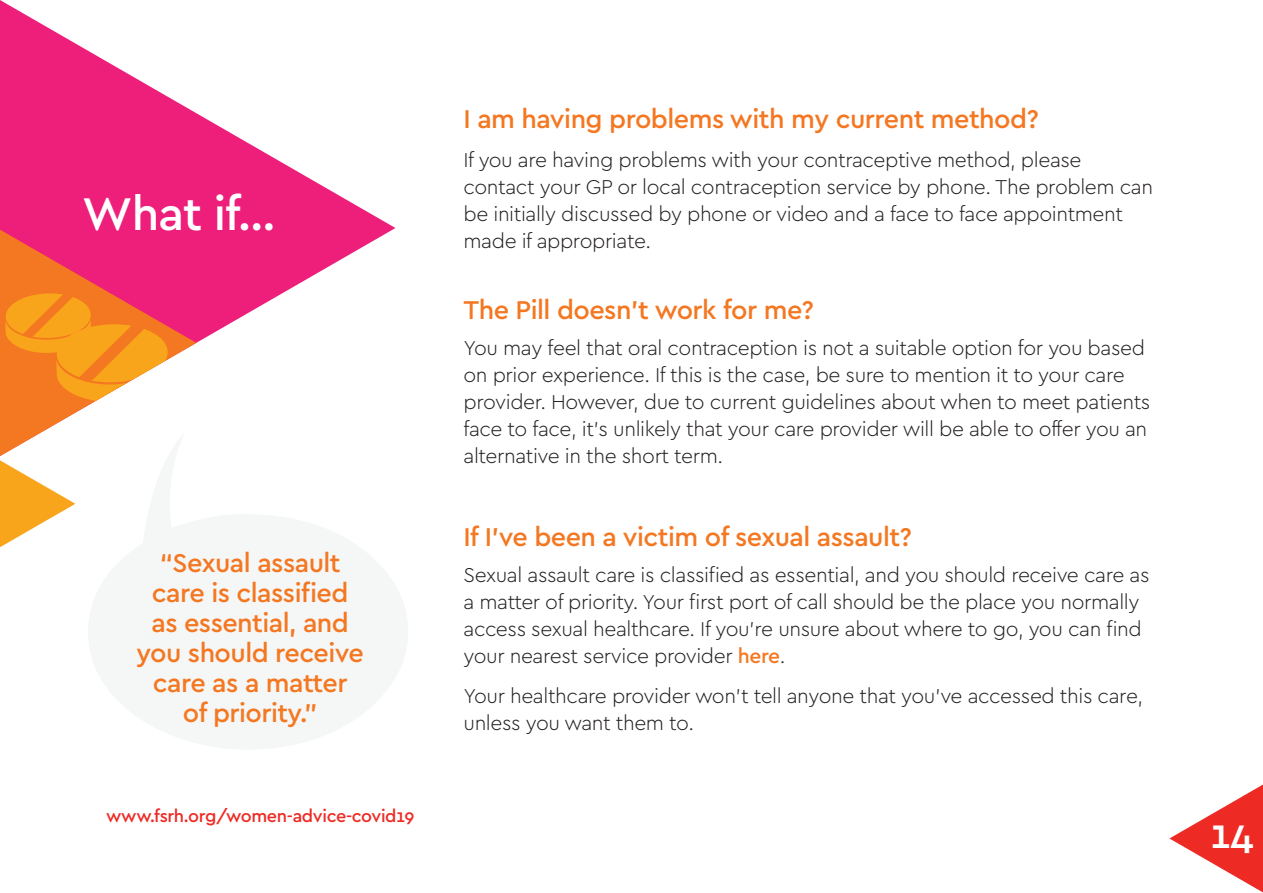
<style>
.page{position:relative;width:1263px;height:893px;background:#fff}
.page>*{position:absolute;margin:0;border:0;box-sizing:border-box;transform-origin:0 0}
.t1{font:500 48px "Cera PRO";letter-spacing:-.02em;color:#fff}
.t2{font:500 42px "Cera PRO";color:#fff}
.t3{font:500 27px/30px "Cera PRO";letter-spacing:-.02em;color:#f47721;text-align:center}
.t4{font:300 21px/27px "Cera PRO";letter-spacing:-.02em;color:#231f20}
.t5{font:500 18px "Cera PRO";letter-spacing:-.02em;color:#ee2a24}
.s1{font-weight:500;color:#f47721}
</style>
<div class="page">
<svg style="left:0;top:0;width:395px;height:343px"></svg>
<svg style="left:1169px;top:784px;width:94px;height:108px"></svg>
<svg style="left:0;top:230px;width:196px;height:317px"></svg>
<svg style="left:87px;top:432px;width:109px;height:115px"></svg>
<p class="t1" style="left:82px;top:182px;width:195px">What if…</p>
<p class="t3" style="left:136px;top:547px;width:229px">“Sexual assault care is classified as essential, and you should receive care as a matter<br>of priority.”</p>
<p class="t5" style="left:106px;top:804px;width:310px">www.fsrh.org/women-advice-covid19</p>
<p class="t3" style="left:463px;top:103px;width:577px">I am having problems with my current method?</p>
<p class="t4" style="left:463px;top:145px;width:691px">If you are having problems with your contraceptive method, please contact your GP or local contraception service by phone. The problem can be initially discussed by phone or video and a face to face appointment made if appropriate.</p>
<p class="t3" style="left:463px;top:294px;width:352px">The Pill doesn’t work for me?</p>
<p class="t4" style="left:463px;top:334px;width:688px">You may feel that oral contraception is not a suitable option for you based on prior experience. If this is the case, be sure to mention it to your care provider. However, due to current guidelines about when to meet patients face to face, it’s unlikely that your care provider will be able to offer you an alternative in the short term.</p>
<p class="t3" style="left:463px;top:521px;width:450px">If I’ve been a victim of sexual assault?</p>
<p class="t4" style="left:463px;top:560px;width:687px">Sexual assault care is classified as essential, and you should receive care as a matter of priority. Your first port of call should be the place you normally access sexual healthcare. If you’re unsure about where to go, you can find your nearest service provider <span class="s1">here</span>.</p>
<p class="t4" style="left:463px;top:682px;width:681px">Your healthcare provider won’t tell anyone that you’ve accessed this care, unless you want them to.</p>
<p class="t2" style="left:1210px;top:806px;width:45px">14</p>
</div>
